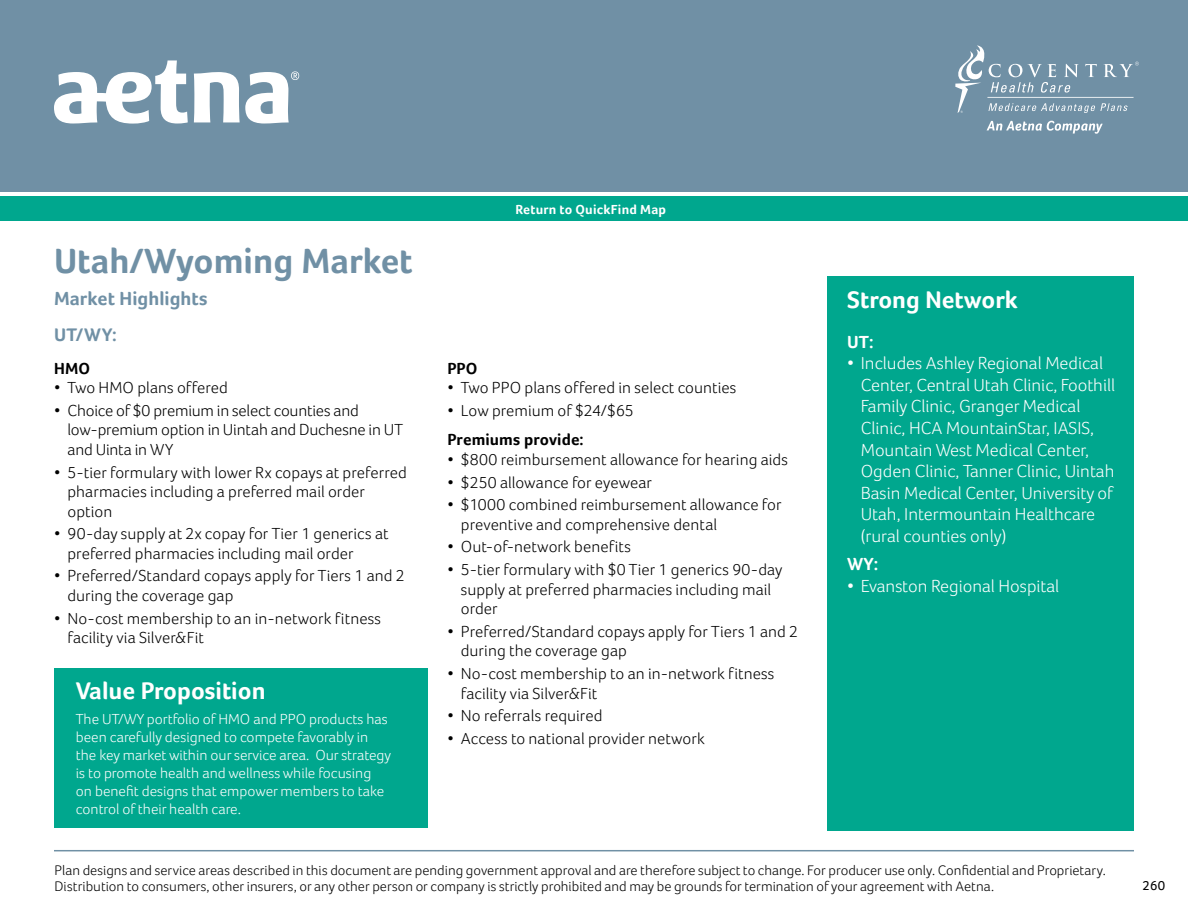
<style>
.page{position:relative;width:1188px;height:918px;background:#fff}
.page>*{position:absolute;margin:0;border:0;box-sizing:border-box;transform-origin:0 0}
.t1{font:700 36px "Foco";color:#7090a5}
.t2{font:700 24.75px "Foco";color:#fff}
.t3{font:700 19.5px "Foco";color:#7090a5}
.t4{font:700 18.75px "Foco";color:#7090a5}
.t5{font:300 18px/21.6px "Foco";color:#fff}
.t6{font:700 18px "Foco";color:#fff}
.t7{font:300 16.5px/19.5px "Foco";letter-spacing:.005em;color:#000}
.t8{font:700 16.5px "Foco";letter-spacing:.005em;color:#000}
.t9{font:300 15px/18px "Foco";color:#fff}
.t10{font:300 14.25px/16.5px "Foco";color:#000}
.t11{font:700 13.5px "Foco";letter-spacing:.015em;color:#fff}
.t12{font:13.5px "Foco";color:#000}
</style>
<div class="page">
<div style="left:0;top:0;width:1188px;height:192px;background:#7090a5"></div>
<svg style="left:54px;top:60px;width:245px;height:64px"></svg>
<svg style="left:987px;top:121px;width:116px;height:13px"></svg>
<svg style="left:955px;top:45px;width:184px;height:68px"></svg>
<hr style="left:54px;top:850px;width:1080px;height:1px;background:#7090a5">
<div style="left:0;top:196px;width:1188px;height:25px;background:#00a78e"></div>
<div style="left:827px;top:276px;width:307px;height:554px;background:#00a78e"></div>
<div style="left:54px;top:669px;width:373px;height:159px;background:#00a78e"></div>
<h1 class="t1" style="left:54px;top:239px;width:360px">Utah/Wyoming Market</h1>
<p class="t3" style="left:54px;top:286px;width:155px">Market Highlights</p>
<p class="t4" style="left:54px;top:323px;width:64px">UT/WY:</p>
<p class="t8" style="left:54px;top:358px;width:38px">HMO</p>
<p class="t7" style="left:54px;top:378px;width:175px">• Two HMO plans offered</p>
<p class="t7" style="left:67px;top:400px;width:337px;text-indent:-13px">• Choice of $0 premium in select counties and low-premium option in Uintah and Duchesne in UT and Uinta in WY</p>
<p class="t7" style="left:67px;top:462px;width:341px;text-indent:-13px">• 5-tier formulary with lower Rx copays at preferred pharmacies including a preferred mail order option</p>
<p class="t7" style="left:67px;top:524px;width:323px;text-indent:-13px">• 90-day supply at 2x copay for Tier 1 generics at preferred pharmacies including mail order</p>
<p class="t7" style="left:67px;top:566px;width:339px;text-indent:-13px">• Preferred/Standard copays apply for Tiers 1 and 2 during the coverage gap</p>
<p class="t7" style="left:67px;top:608px;width:315px;text-indent:-13px">• No-cost membership to an in-network fitness facility via Silver&amp;Fit</p>
<h2 class="t2" style="left:76px;top:676px;width:191px">Value Proposition</h2>
<p class="t9" style="left:76px;top:710px;width:317px">The UT/WY portfolio of HMO and PPO products has been carefully designed to compete favorably in the key market within our service area. Our strategy is to promote health and wellness while focusing<br>on benefit designs that empower members to take control of their health care.</p>
<p class="t11" style="left:515px;top:201px;width:152px">Return to QuickFind Map</p>
<p class="t8" style="left:447px;top:358px;width:32px">PPO</p>
<p class="t7" style="left:447px;top:378px;width:290px">• Two PPO plans offered in select counties</p>
<p class="t7" style="left:447px;top:400px;width:188px">• Low premium of $24/$65</p>
<p class="t8" style="left:447px;top:430px;width:138px">Premiums provide:</p>
<p class="t7" style="left:447px;top:449px;width:342px">• $800 reimbursement allowance for hearing aids</p>
<p class="t7" style="left:447px;top:472px;width:206px">• $250 allowance for eyewear</p>
<p class="t7" style="left:461px;top:495px;width:322px;text-indent:-13px">• $1000 combined reimbursement allowance for preventive and comprehensive dental</p>
<p class="t7" style="left:447px;top:537px;width:185px">• Out-of-network benefits</p>
<p class="t7" style="left:461px;top:560px;width:323px;text-indent:-13px">• 5-tier formulary with $0 Tier 1 generics 90-day supply at preferred pharmacies including mail order</p>
<p class="t7" style="left:461px;top:622px;width:339px;text-indent:-13px">• Preferred/Standard copays apply for Tiers 1 and 2 during the coverage gap</p>
<p class="t7" style="left:461px;top:664px;width:315px;text-indent:-13px">• No-cost membership to an in-network fitness facility via Silver&amp;Fit</p>
<p class="t7" style="left:447px;top:706px;width:157px">• No referrals required</p>
<p class="t7" style="left:447px;top:729px;width:259px">• Access to national provider network</p>
<h2 class="t2" style="left:847px;top:285px;width:172px">Strong Network</h2>
<p class="t6" style="left:847px;top:331px;width:28px">UT:</p>
<p class="t5" style="left:861px;top:352px;width:256px;text-indent:-14px">• Includes Ashley Regional Medical Center, Central Utah Clinic, Foothill Family Clinic, Granger Medical Clinic, HCA MountainStar, IASIS, Mountain West Medical Center, Ogden Clinic, Tanner Clinic, Uintah Basin Medical Center, University of Utah, Intermountain Healthcare (rural counties only)</p>
<p class="t6" style="left:847px;top:554px;width:33px">WY:</p>
<p class="t5" style="left:847px;top:575px;width:214px">• Evanston Regional Hospital</p>
<p class="t10" style="left:55px;top:861px;width:1053px">Plan designs and service areas described in this document are pending government approval and are therefore subject to change. For producer use only. Confidential and Proprietary.<br>Distribution to consumers, other insurers, or any other person or company is strictly prohibited and may be grounds for termination of your agreement with Aetna.</p>
<p class="t12" style="left:1143px;top:878px;width:24px">260</p>
</div>
